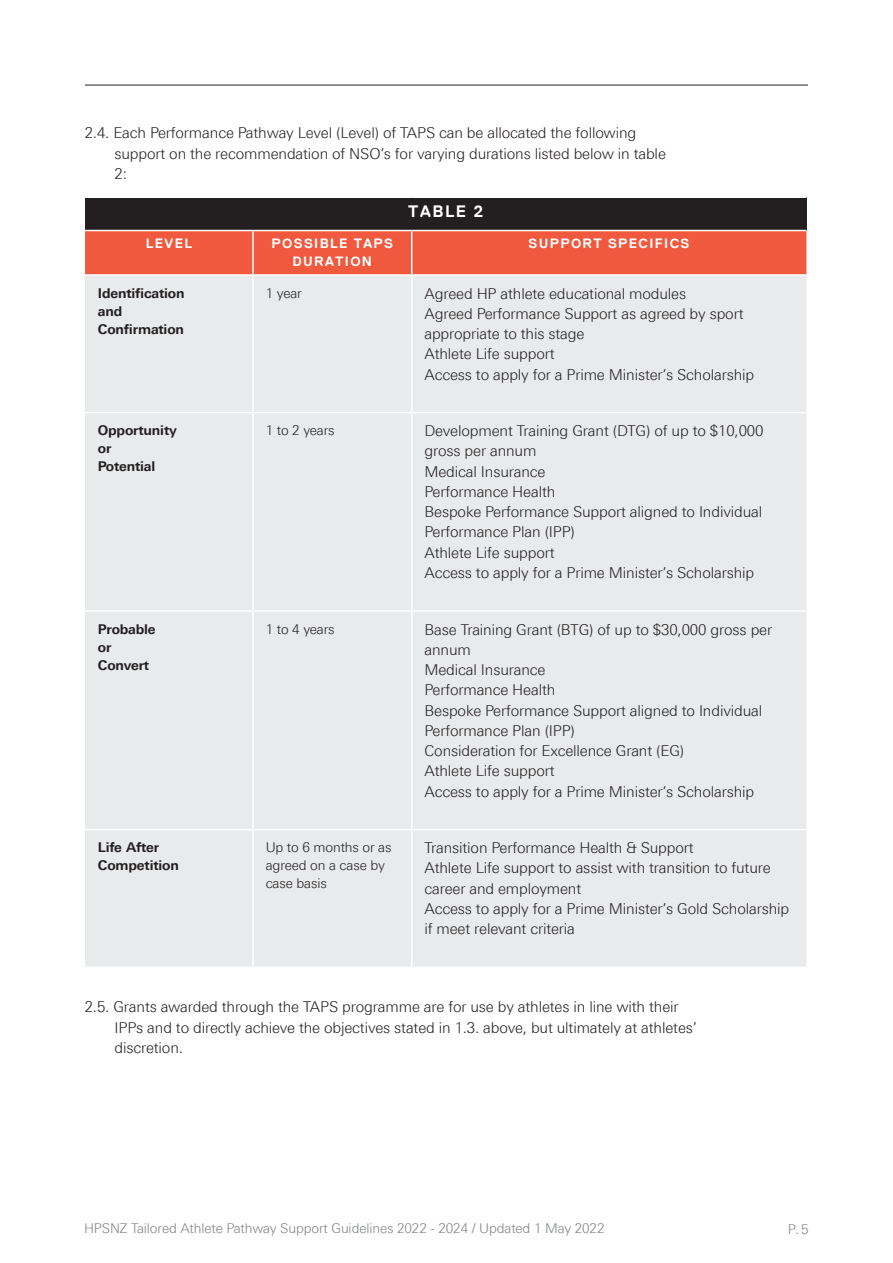
<style>
.page{position:relative;width:893px;height:1263px;background:#fff}
.page>*{position:absolute;margin:0;border:0;box-sizing:border-box;transform-origin:0 0}
.Body_copy_Heading{font:700 16.5px "Replica";letter-spacing:.1em;color:#fff}
.Body_copy_Heading-2{font:300 15px/20.2px "Linotype Univers 330";letter-spacing:-.01em;color:#231f20}
.Main_Heading{font:300 15px/20.2px "Linotype Univers 330";letter-spacing:-.01em;color:#231f20}
.Body_copy_Heading-3{font:700 13.5px/18px "Linotype Univers 630";letter-spacing:-.01em;color:#231f20}
.t1{font:300 13.5px "Linotype Univers 330";letter-spacing:-.01em;color:#808285}
.Body_copy_Heading-4{font:300 13.5px/18px "Linotype Univers 330";letter-spacing:-.01em;color:#231f20}
.Body_copy_Heading-5{font:700 13.5px/18px "Replica";letter-spacing:.1em;color:#fff;text-align:center}
</style>
<div class="page">
<hr style="left:85px;top:85px;width:723px;height:1px;background:#231f20">
<div style="left:85px;top:197px;width:721px;height:33px;background:#231f20"></div>
<div style="left:85px;top:231px;width:721px;height:43px;background:#f0593e"></div>
<div style="left:85px;top:276px;width:721px;height:690px;background:#e9eaeb"></div>
<hr style="left:85px;top:412px;width:168px;height:1px;background:#fff">
<hr style="left:253px;top:412px;width:159px;height:1px;background:#fff">
<hr style="left:412px;top:412px;width:394px;height:1px;background:#fff">
<hr style="left:85px;top:610px;width:168px;height:2px;background:#fff">
<hr style="left:253px;top:610px;width:159px;height:2px;background:#fff">
<hr style="left:412px;top:610px;width:394px;height:2px;background:#fff">
<hr style="left:85px;top:829px;width:168px;height:1px;background:#fff">
<hr style="left:253px;top:829px;width:159px;height:1px;background:#fff">
<hr style="left:412px;top:829px;width:394px;height:1px;background:#fff">
<hr style="left:411px;top:231px;width:1px;height:43px;background:#fff">
<hr style="left:411px;top:276px;width:1px;height:136px;background:#fff">
<hr style="left:411px;top:413px;width:1px;height:197px;background:#fff">
<hr style="left:411px;top:612px;width:1px;height:217px;background:#fff">
<hr style="left:411px;top:830px;width:1px;height:136px;background:#fff">
<hr style="left:85px;top:196px;width:168px;height:2px;background:#fff">
<hr style="left:253px;top:196px;width:159px;height:2px;background:#fff">
<hr style="left:412px;top:196px;width:394px;height:2px;background:#fff">
<hr style="left:252px;top:231px;width:2px;height:43px;background:#fff">
<hr style="left:252px;top:276px;width:2px;height:136px;background:#fff">
<hr style="left:252px;top:413px;width:2px;height:197px;background:#fff">
<hr style="left:252px;top:612px;width:2px;height:217px;background:#fff">
<hr style="left:252px;top:830px;width:2px;height:136px;background:#fff">
<p class="Main_Heading" style="left:114px;top:123px;width:553px;text-indent:-30px">2.4. Each Performance Pathway Level (Level) of TAPS can be allocated the following support on the recommendation of NSO’s for varying durations listed below in table<br>2:</p>
<p class="Body_copy_Heading" style="left:408px;top:202px;width:77px">TABLE 2</p>
<p class="Body_copy_Heading-5" style="left:146px;top:235px;width:48px">LEVEL</p>
<p class="Body_copy_Heading-5" style="left:272px;top:235px;width:123px">POSSIBLE TAPS<br>DURATION</p>
<p class="Body_copy_Heading-5" style="left:529px;top:235px;width:162px">SUPPORT SPECIFICS</p>
<p class="Body_copy_Heading-3" style="left:98px;top:284px;width:88px">Identification</p>
<p class="Body_copy_Heading-3" style="left:98px;top:302px;width:26px">and</p>
<p class="Body_copy_Heading-3" style="left:98px;top:320px;width:88px">Confirmation</p>
<p class="Body_copy_Heading-4" style="left:266px;top:284px;width:38px">1 year</p>
<p class="Body_copy_Heading-2" style="left:424px;top:283px;width:263px">Agreed HP athlete educational modules</p>
<p class="Body_copy_Heading-2" style="left:424px;top:303px;width:321px">Agreed Performance Support as agreed by sport appropriate to this stage</p>
<p class="Body_copy_Heading-2" style="left:424px;top:344px;width:132px">Athlete Life support</p>
<p class="Body_copy_Heading-2" style="left:424px;top:364px;width:331px">Access to apply for a Prime Minister’s Scholarship</p>
<p class="Body_copy_Heading-3" style="left:98px;top:421px;width:81px">Opportunity</p>
<p class="Body_copy_Heading-3" style="left:98px;top:439px;width:15px">or</p>
<p class="Body_copy_Heading-3" style="left:98px;top:457px;width:59px">Potential</p>
<p class="Body_copy_Heading-3" style="left:98px;top:620px;width:59px">Probable</p>
<p class="Body_copy_Heading-3" style="left:98px;top:638px;width:15px">or</p>
<p class="Body_copy_Heading-3" style="left:98px;top:656px;width:53px">Convert</p>
<p class="Body_copy_Heading-4" style="left:266px;top:421px;width:70px">1 to 2 years</p>
<p class="Body_copy_Heading-2" style="left:424px;top:421px;width:341px">Development Training Grant (DTG) of up to $10,000 gross per annum</p>
<p class="Body_copy_Heading-2" style="left:424px;top:461px;width:123px">Medical Insurance</p>
<p class="Body_copy_Heading-2" style="left:424px;top:481px;width:132px">Performance Health</p>
<p class="Body_copy_Heading-2" style="left:424px;top:502px;width:339px">Bespoke Performance Support aligned to Individual<br>Performance Plan (IPP)</p>
<p class="Body_copy_Heading-2" style="left:424px;top:542px;width:132px">Athlete Life support</p>
<p class="Body_copy_Heading-2" style="left:424px;top:562px;width:331px">Access to apply for a Prime Minister’s Scholarship</p>
<p class="Body_copy_Heading-4" style="left:266px;top:620px;width:70px">1 to 4 years</p>
<p class="Body_copy_Heading-2" style="left:424px;top:619px;width:349px">Base Training Grant (BTG) of up to $30,000 gross per annum</p>
<p class="Body_copy_Heading-2" style="left:424px;top:659px;width:123px">Medical Insurance</p>
<p class="Body_copy_Heading-2" style="left:424px;top:680px;width:132px">Performance Health</p>
<p class="Body_copy_Heading-2" style="left:424px;top:700px;width:339px">Bespoke Performance Support aligned to Individual<br>Performance Plan (IPP)</p>
<p class="Body_copy_Heading-2" style="left:424px;top:740px;width:261px">Consideration for Excellence Grant (EG)</p>
<p class="Body_copy_Heading-2" style="left:424px;top:761px;width:132px">Athlete Life support</p>
<p class="Body_copy_Heading-2" style="left:424px;top:781px;width:331px">Access to apply for a Prime Minister’s Scholarship</p>
<p class="Body_copy_Heading-3" style="left:98px;top:838px;width:83px">Life After<br>Competition</p>
<p class="Body_copy_Heading-4" style="left:266px;top:838px;width:127px">Up to 6 months or as agreed on a case by case basis</p>
<p class="Body_copy_Heading-2" style="left:424px;top:838px;width:271px">Transition Performance Health &amp; Support</p>
<p class="Body_copy_Heading-2" style="left:424px;top:858px;width:348px">Athlete Life support to assist with transition to future career and employment</p>
<p class="Body_copy_Heading-2" style="left:424px;top:898px;width:366px">Access to apply for a Prime Minister’s Gold Scholarship if meet relevant criteria</p>
<p class="Main_Heading" style="left:114px;top:997px;width:584px;text-indent:-30px">2.5. Grants awarded through the TAPS programme are for use by athletes in line with their<br>IPPs and to directly achieve the objectives stated in 1.3. above, but ultimately at athletes’ discretion.</p>
<p class="t1" style="left:84px;top:1221px;width:522px">HPSNZ Tailored Athlete Pathway Support Guidelines 2022 - 2024 / Updated 1 May 2022</p>
<p class="t1" style="left:788px;top:1221px;width:23px">P.5</p>
</div>
